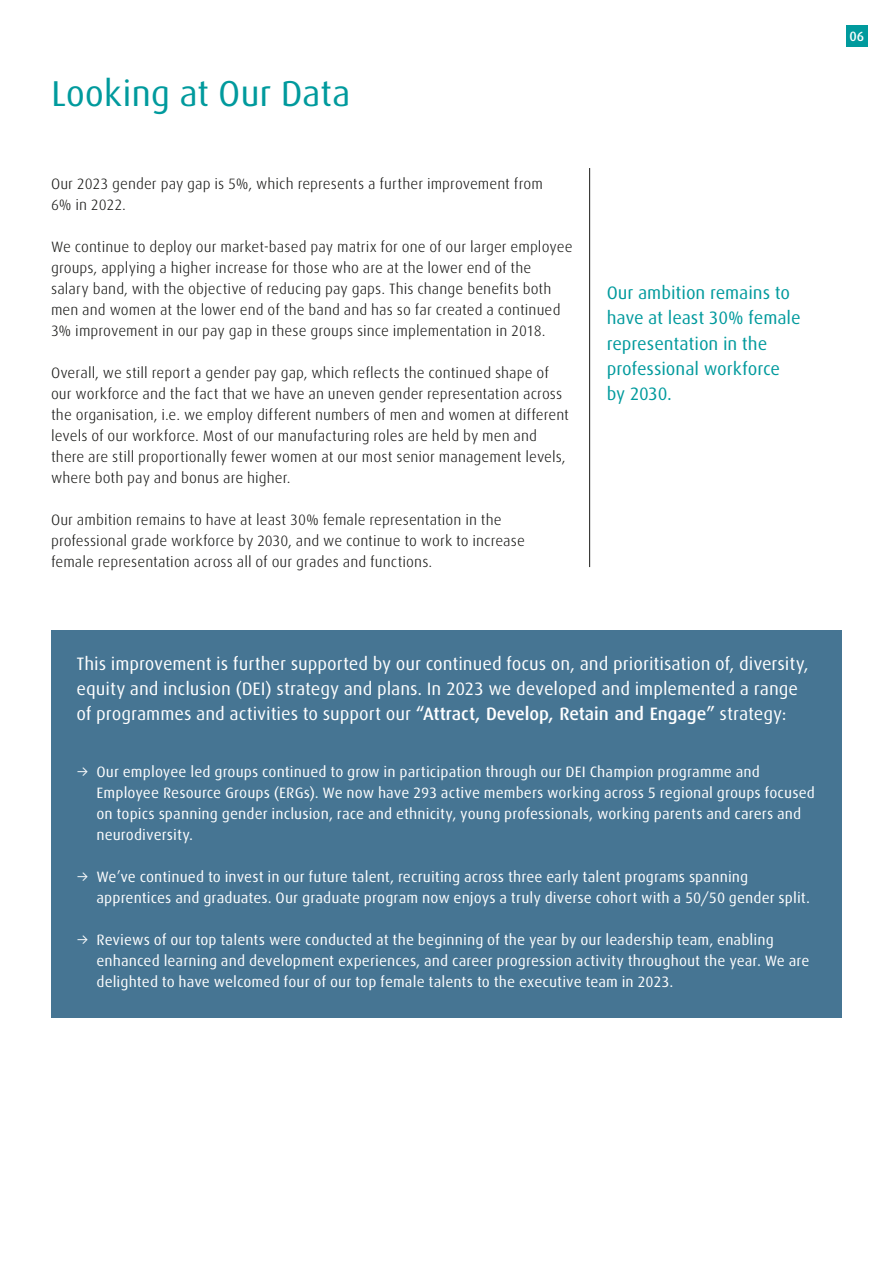
<style>
.page{position:relative;width:893px;height:1263px;background:#fff}
.page>*{position:absolute;margin:0;border:0;box-sizing:border-box;transform-origin:0 0}
.t1{font:36px "Linde Dax Global";letter-spacing:-.01em;color:#009a9d}
.t2{font:18px/25.2px "Linde Dax Global";letter-spacing:-.005em;color:#fff}
.t3{font:18px/25.2px "Linde Dax Global";letter-spacing:-.005em;color:#009a9d}
.t4{font:300 15px/21px "Linde Dax Global";letter-spacing:.005em;color:#1a1a18}
.t5{font:15px/21px "Linde Dax Global";letter-spacing:.005em;color:#fff}
.t6{font:500 13.5px "Linde Dax Global";color:#fff}
.s1{font-weight:500}
</style>
<div class="page">
<div style="left:51px;top:630px;width:791px;height:387px;background:#467593"></div>
<div style="left:846px;top:26px;width:21px;height:21px;background:#009a9d"></div>
<hr style="left:589px;top:168px;width:1px;height:399px;background:#1a1a18">
<h1 class="t1" style="left:51px;top:72px;width:301px">Looking at Our Data</h1>
<p class="t4" style="left:51px;top:173px;width:493px">Our 2023 gender pay gap is 5%, which represents a further improvement from<br>6% in 2022.</p>
<p class="t4" style="left:51px;top:236px;width:523px">We continue to deploy our market-based pay matrix for one of our larger employee groups, applying a higher increase for those who are at the lower end of the salary band, with the objective of reducing pay gaps. This change benefits both men and women at the lower end of the band and has so far created a continued 3% improvement in our pay gap in these groups since implementation in 2018.</p>
<p class="t4" style="left:51px;top:362px;width:520px">Overall, we still report a gender pay gap, which reflects the continued shape of our workforce and the fact that we have an uneven gender representation across the organisation, i.e. we employ different numbers of men and women at different levels of our workforce. Most of our manufacturing roles are held by men and there are still proportionally fewer women at our most senior management levels, where both pay and bonus are higher.</p>
<p class="t4" style="left:51px;top:509px;width:475px">Our ambition remains to have at least 30% female representation in the professional grade workforce by 2030, and we continue to work to increase female representation across all of our grades and functions.</p>
<p class="t3" style="left:607px;top:280px;width:196px">Our ambition remains to have at least 30% female representation in the professional workforce by 2030.</p>
<p class="t2" style="left:77px;top:651px;width:734px">This improvement is further supported by our continued focus on, and prioritisation of, diversity, equity and inclusion (DEI) strategy and plans. In 2023 we developed and implemented a range of programmes and activities to support our <span class="s1">“Attract, Develop, Retain and Engage”</span> strategy:</p>
<p class="t5" style="left:96px;top:761px;width:720px;text-indent:-20px">→ Our employee led groups continued to grow in participation through our DEI Champion programme and Employee Resource Groups (ERGs). We now have 293 active members working across 5 regional groups focused on topics spanning gender inclusion, race and ethnicity, young professionals, working parents and carers and neurodiversity.</p>
<p class="t5" style="left:96px;top:866px;width:715px;text-indent:-20px">→ We’ve continued to invest in our future talent, recruiting across three early talent programs spanning apprentices and graduates. Our graduate program now enjoys a truly diverse cohort with a 50/50 gender split.</p>
<p class="t5" style="left:96px;top:929px;width:715px;text-indent:-20px">→ Reviews of our top talents were conducted at the beginning of the year by our leadership team, enabling enhanced learning and development experiences, and career progression activity throughout the year. We are delighted to have welcomed four of our top female talents to the executive team in 2023.</p>
<p class="t6" style="left:849px;top:28px;width:16px">06</p>
</div>
